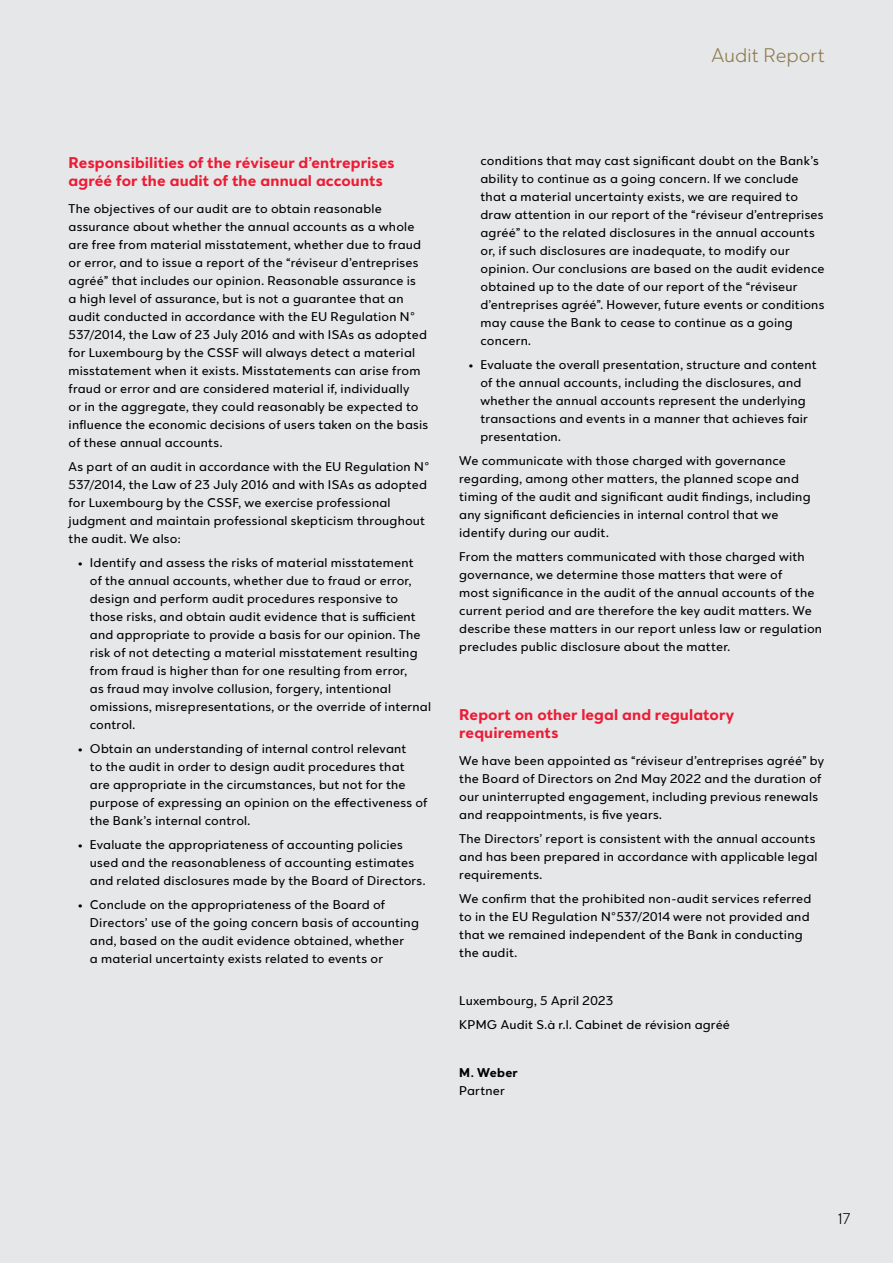
<style>
.page{position:relative;width:893px;height:1263px;background:#e6e7e8}
.page>*{position:absolute;margin:0;border:0;box-sizing:border-box;transform-origin:0 0}
.t1{font:300 21px "Eurobank Sans";color:#90794f}
.t2{font:700 16.5px/18px "Eurobank Sans";letter-spacing:.005em;color:#ed1b35}
.t3{font:300 16.5px "Eurobank Sans";color:#000}
.t4{font:13.5px/18px "Eurobank Sans";letter-spacing:.015em;color:#000}
.t5{font:700 13.5px "Eurobank Sans";letter-spacing:.015em;color:#000}
</style>
<div class="page">
<h1 class="t1" style="left:711px;top:43px;width:115px">Audit Report</h1>
<p class="t2" style="left:69px;top:153px;width:327px">Responsibilities of the réviseur d’entreprises agréé for the audit of the annual accounts</p>
<p class="t4" style="left:69px;top:199px;width:361px">The objectives of our audit are to obtain reasonable assurance about whether the annual accounts as a whole are free from material misstatement, whether due to fraud or error, and to issue a report of the “réviseur d’entreprises agréé” that includes our opinion. Reasonable assurance is<br>a high level of assurance, but is not a guarantee that an audit conducted in accordance with the EU Regulation N° 537/2014, the Law of 23 July 2016 and with ISAs as adopted for Luxembourg by the CSSF will always detect a material misstatement when it exists. Misstatements can arise from fraud or error and are considered material if, individually<br>or in the aggregate, they could reasonably be expected to influence the economic decisions of users taken on the basis of these annual accounts.</p>
<p class="t4" style="left:69px;top:457px;width:362px">As part of an audit in accordance with the EU Regulation N° 537/2014, the Law of 23 July 2016 and with ISAs as adopted for Luxembourg by the CSSF, we exercise professional judgment and maintain professional skepticism throughout the audit. We also:</p>
<p class="t4" style="left:90px;top:553px;width:343px;text-indent:-13px">• Identify and assess the risks of material misstatement<br>of the annual accounts, whether due to fraud or error, design and perform audit procedures responsive to those risks, and obtain audit evidence that is sufficient and appropriate to provide a basis for our opinion. The risk of not detecting a material misstatement resulting from fraud is higher than for one resulting from error,<br>as fraud may involve collusion, forgery, intentional omissions, misrepresentations, or the override of internal control.</p>
<p class="t4" style="left:90px;top:739px;width:339px;text-indent:-13px">• Obtain an understanding of internal control relevant<br>to the audit in order to design audit procedures that are appropriate in the circumstances, but not for the purpose of expressing an opinion on the effectiveness of the Bank’s internal control.</p>
<p class="t4" style="left:90px;top:835px;width:337px;text-indent:-13px">• Evaluate the appropriateness of accounting policies used and the reasonableness of accounting estimates and related disclosures made by the Board of Directors.</p>
<p class="t4" style="left:90px;top:895px;width:331px;text-indent:-13px">• Conclude on the appropriateness of the Board of Directors’ use of the going concern basis of accounting and, based on the audit evidence obtained, whether<br>a material uncertainty exists related to events or</p>
<p class="t4" style="left:480px;top:152px;width:345px">conditions that may cast significant doubt on the Bank’s ability to continue as a going concern. If we conclude that a material uncertainty exists, we are required to draw attention in our report of the “réviseur d’entreprises agréé” to the related disclosures in the annual accounts or, if such disclosures are inadequate, to modify our opinion. Our conclusions are based on the audit evidence obtained up to the date of our report of the “réviseur d’entreprises agréé”. However, future events or conditions may cause the Bank to cease to continue as a going concern.</p>
<p class="t4" style="left:480px;top:356px;width:338px;text-indent:-13px">• Evaluate the overall presentation, structure and content of the annual accounts, including the disclosures, and whether the annual accounts represent the underlying transactions and events in a manner that achieves fair presentation.</p>
<p class="t4" style="left:459px;top:452px;width:353px">We communicate with those charged with governance regarding, among other matters, the planned scope and timing of the audit and significant audit findings, including any significant deficiencies in internal control that we identify during our audit.</p>
<p class="t4" style="left:459px;top:548px;width:364px">From the matters communicated with those charged with governance, we determine those matters that were of<br>most significance in the audit of the annual accounts of the current period and are therefore the key audit matters. We describe these matters in our report unless law or regulation precludes public disclosure about the matter.</p>
<p class="t2" style="left:459px;top:706px;width:276px">Report on other legal and regulatory requirements</p>
<p class="t4" style="left:459px;top:752px;width:366px">We have been appointed as “réviseur d’entreprises agréé” by the Board of Directors on 2nd May 2022 and the duration of our uninterrupted engagement, including previous renewals and reappointments, is five years.</p>
<p class="t4" style="left:459px;top:830px;width:360px">The Directors’ report is consistent with the annual accounts and has been prepared in accordance with applicable legal requirements.</p>
<p class="t4" style="left:459px;top:890px;width:354px">We confirm that the prohibited non-audit services referred to in the EU Regulation N°537/2014 were not provided and that we remained independent of the Bank in conducting the audit.</p>
<p class="t4" style="left:459px;top:989px;width:272px;line-height:24px">Luxembourg, 5 April 2023<br>KPMG Audit S.à r.l. Cabinet de révision agréé</p>
<p class="t5" style="left:459px;top:1065px;width:60px">M. Weber</p>
<p class="t4" style="left:459px;top:1082px;width:47px">Partner</p>
<p class="t3" style="left:837px;top:1209px;width:14px">17</p>
</div>
